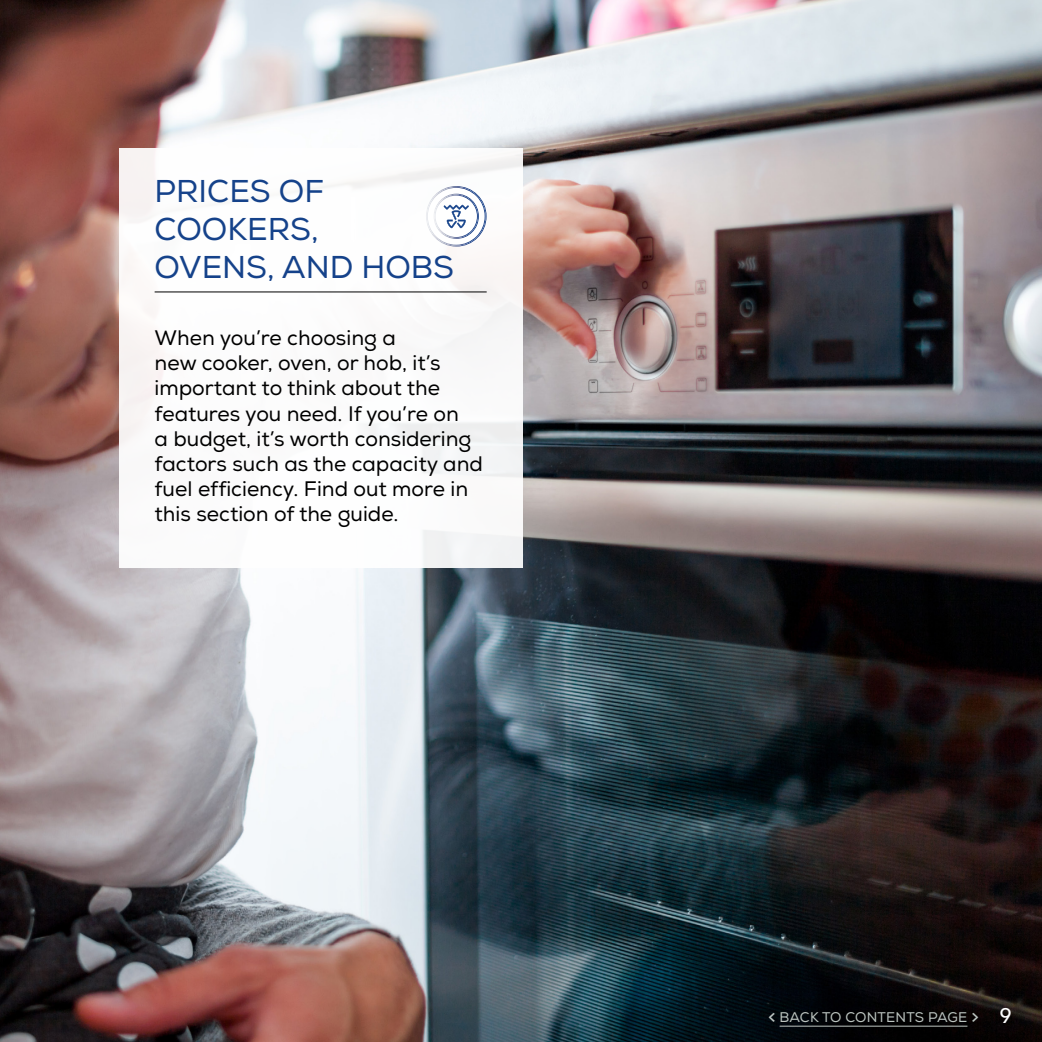
<style>
.page{position:relative;width:1042px;height:1042px;background:#fff}
.page>*{position:absolute;margin:0;border:0;box-sizing:border-box;transform-origin:0 0}
.t1{font:31.5px/37.8px "Euronics";color:#15428a}
.t2{font:21px/25.2px "Euronics";color:#000}
.t3{font:14px "Euronics";letter-spacing:.015em;color:#bcc4c0}
.s1{font-size:21px}
.s2{font-family:"Avenir";font-weight:500;font-size:21px;color:#fff}
</style>
<div class="page">
<img style="left:0;top:0;width:1042px;height:1042px">
<div style="left:119px;top:149px;width:403px;height:419px;background:#fff"></div>
<img style="left:426px;top:186px;width:60px;height:61px">
<img style="left:427px;top:187px;width:58px;height:59px">
<img style="left:434px;top:194px;width:45px;height:45px">
<img style="left:435px;top:195px;width:43px;height:43px">
<svg style="left:444px;top:205px;width:25px;height:23px"></svg>
<hr style="left:155px;top:291px;width:332px;height:1px;background:#000">
<hr style="left:779px;top:1025px;width:188px;height:1px;background:#bcc4c0">
<h1 class="t1" style="left:155px;top:173px;width:301px">PRICES OF<br>COOKERS,<br>OVENS, AND HOBS</h1>
<p class="t2" style="left:155px;top:325px;width:330px">When you’re choosing a<br>new cooker, oven, or hob, it’s important to think about the features you need. If you’re on<br>a budget, it’s worth considering factors such as the capacity and fuel efficiency. Find out more in this section of the guide.</p>
<p class="t3" style="left:768px;top:1008px;width:245px"><span class="s1">&lt;</span> BACK TO CONTENTS PAGE <span class="s1">&gt;</span> <span class="s2">9</span></p>
</div>
